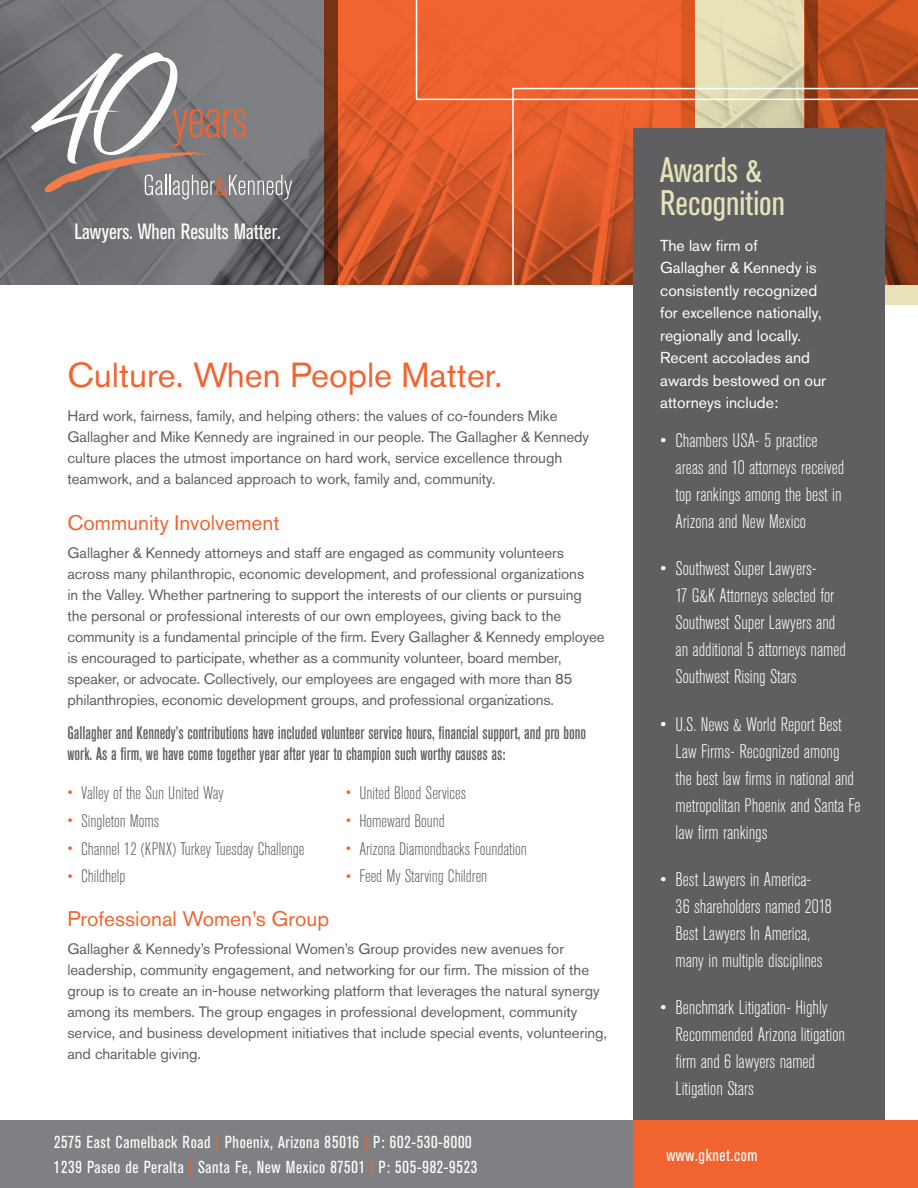
<style>
.page{position:relative;width:918px;height:1188px;background:#fff}
.page>*{position:absolute;margin:0;border:0;box-sizing:border-box;transform-origin:0 0}
.t1{font:condensed 35.25px/32.8px "Akzidenz Grotesk BE";color:#e7e2b8}
.t2{font:34.5px "Akzidenz Grotesk Pro";color:#f2642f}
.t3{font:condensed 21.9px "Akzidenz Grotesk BE";color:#fff}
.t4{font:21px "Akzidenz Grotesk Pro";color:#f2642f}
.t5{font:300 condensed 19.5px/27px "Akzidenz Grotesk BE";color:#fff}
.t6{font:300 condensed 18px "Akzidenz Grotesk BE";color:#5f5f62}
.t7{font:500 condensed 18px/21px "Akzidenz Grotesk BE";color:#5f5f62}
.t8{font:condensed 17.25px/24.5px "Akzidenz Grotesk BE";letter-spacing:.035em;color:#fff}
.t9{font:15.75px/22.5px "Akzidenz Grotesk BE";color:#fff}
.t10{font:15px/21px "Akzidenz Grotesk Pro";letter-spacing:-.005em;color:#5f5f62}
.s1{font-size:16.5px;color:#f2642f}
.s2{color:#f2642f}
</style>
<div class="page">
<svg style="left:0;top:0;width:324px;height:285px;background:#707275"></svg>
<svg style="left:324px;top:0;width:188px;height:285px;background:#cf5528"></svg>
<svg style="left:31px;top:52px;width:261px;height:148px;background:#8a8687"></svg>
<svg style="left:512px;top:101px;width:406px;height:229px;background:#d07650"></svg>
<svg style="left:415px;top:0;width:503px;height:101px;background:#e17b4c"></svg>
<div style="left:633px;top:128px;width:251px;height:1060px;background:#5f5f62"></div>
<div style="left:0;top:1120px;width:918px;height:68px;background:#7e8083"></div>
<div style="left:633px;top:1120px;width:285px;height:68px;background:#f2642f"></div>
<h3 class="t3" style="left:74px;top:219px;width:208px">Lawyers. When Results Matter.</h3>
<h2 class="t2" style="left:68px;top:352px;width:436px">Culture. When People Matter.</h2>
<p class="t10" style="left:68px;top:405px;width:523px">Hard work, fairness, family, and helping others: the values of co-founders Mike Gallagher and Mike Kennedy are ingrained in our people. The Gallagher &amp; Kennedy culture places the utmost importance on hard work, service excellence through teamwork, and a balanced approach to work, family and, community.</p>
<h3 class="t4" style="left:68px;top:509px;width:214px">Community Involvement</h3>
<p class="t10" style="left:68px;top:542px;width:539px">Gallagher &amp; Kennedy attorneys and staff are engaged as community volunteers across many philanthropic, economic development, and professional organizations<br>in the Valley. Whether partnering to support the interests of our clients or pursuing the personal or professional interests of our own employees, giving back to the community is a fundamental principle of the firm. Every Gallagher &amp; Kennedy employee is encouraged to participate, whether as a community volunteer, board member, speaker, or advocate. Collectively, our employees are engaged with more than 85 philanthropies, economic development groups, and professional organizations.</p>
<p class="t7" style="left:68px;top:723px;width:520px">Gallagher and Kennedy’s contributions have included volunteer service hours, financial support, and pro bono work. As a firm, we have come together year after year to champion such worthy causes as:</p>
<p class="t6" style="left:68px;top:783px;width:158px"><span class="s1">•</span> Valley of the Sun United Way</p>
<p class="t6" style="left:68px;top:811px;width:93px"><span class="s1">•</span> Singleton Moms</p>
<p class="t6" style="left:68px;top:839px;width:239px"><span class="s1">•</span> Channel 12 (KPNX) Turkey Tuesday Challenge</p>
<p class="t6" style="left:68px;top:867px;width:59px"><span class="s1">•</span> Childhelp</p>
<p class="t6" style="left:346px;top:783px;width:122px"><span class="s1">•</span> United Blood Services</p>
<p class="t6" style="left:346px;top:811px;width:101px"><span class="s1">•</span> Homeward Bound</p>
<p class="t6" style="left:346px;top:839px;width:183px"><span class="s1">•</span> Arizona Diamondbacks Foundation</p>
<p class="t6" style="left:346px;top:867px;width:143px"><span class="s1">•</span> Feed My Starving Children</p>
<h3 class="t4" style="left:68px;top:905px;width:263px">Professional Women’s Group</h3>
<p class="t10" style="left:68px;top:938px;width:541px">Gallagher &amp; Kennedy’s Professional Women’s Group provides new avenues for leadership, community engagement, and networking for our firm. The mission of the group is to create an in-house networking platform that leverages the natural synergy among its members. The group engages in professional development, community service, and business development initiatives that include special events, volunteering, and charitable giving.</p>
<p class="t8" style="left:54px;top:1131px;width:425px">2575 East Camelback Road <span class="s2">|</span> Phoenix, Arizona 85016 <span class="s2">|</span> P: 602-530-8000<br>1239 Paseo de Peralta <span class="s2">|</span> Santa Fe, New Mexico 87501 <span class="s2">|</span> P: 505-982-9523</p>
<h1 class="t1" style="left:660px;top:154px;width:126px">Awards &amp;<br>Recognition</h1>
<p class="t9" style="left:660px;top:234px;width:168px">The law firm of<br>Gallagher &amp; Kennedy is consistently recognized for excellence nationally, regionally and locally.<br>Recent accolades and awards bestowed on our attorneys include:</p>
<h3 class="t5" style="left:676px;top:428px;width:170px;text-indent:-15px">• Chambers USA- 5 practice areas and 10 attorneys received top rankings among the best in<br>Arizona and New Mexico</h3>
<h3 class="t5" style="left:676px;top:556px;width:172px;text-indent:-15px">• Southwest Super Lawyers-<br>17 G&amp;K Attorneys selected for<br>Southwest Super Lawyers and an additional 5 attorneys named<br>Southwest Rising Stars</h3>
<h3 class="t5" style="left:676px;top:711px;width:187px;text-indent:-15px">• U.S. News &amp; World Report Best<br>Law Firms- Recognized among<br>the best law firms in national and metropolitan Phoenix and Santa Fe law firm rankings</h3>
<h3 class="t5" style="left:676px;top:866px;width:158px;text-indent:-15px">• Best Lawyers in America-<br>36 shareholders named 2018<br>Best Lawyers In America, many in multiple disciplines</h3>
<h3 class="t5" style="left:676px;top:995px;width:171px;text-indent:-15px">• Benchmark Litigation- Highly<br>Recommended Arizona litigation firm and 6 lawyers named<br>Litigation Stars</h3>
<p class="t8" style="left:666px;top:1143px;width:93px">www.gknet.com</p>
</div>
